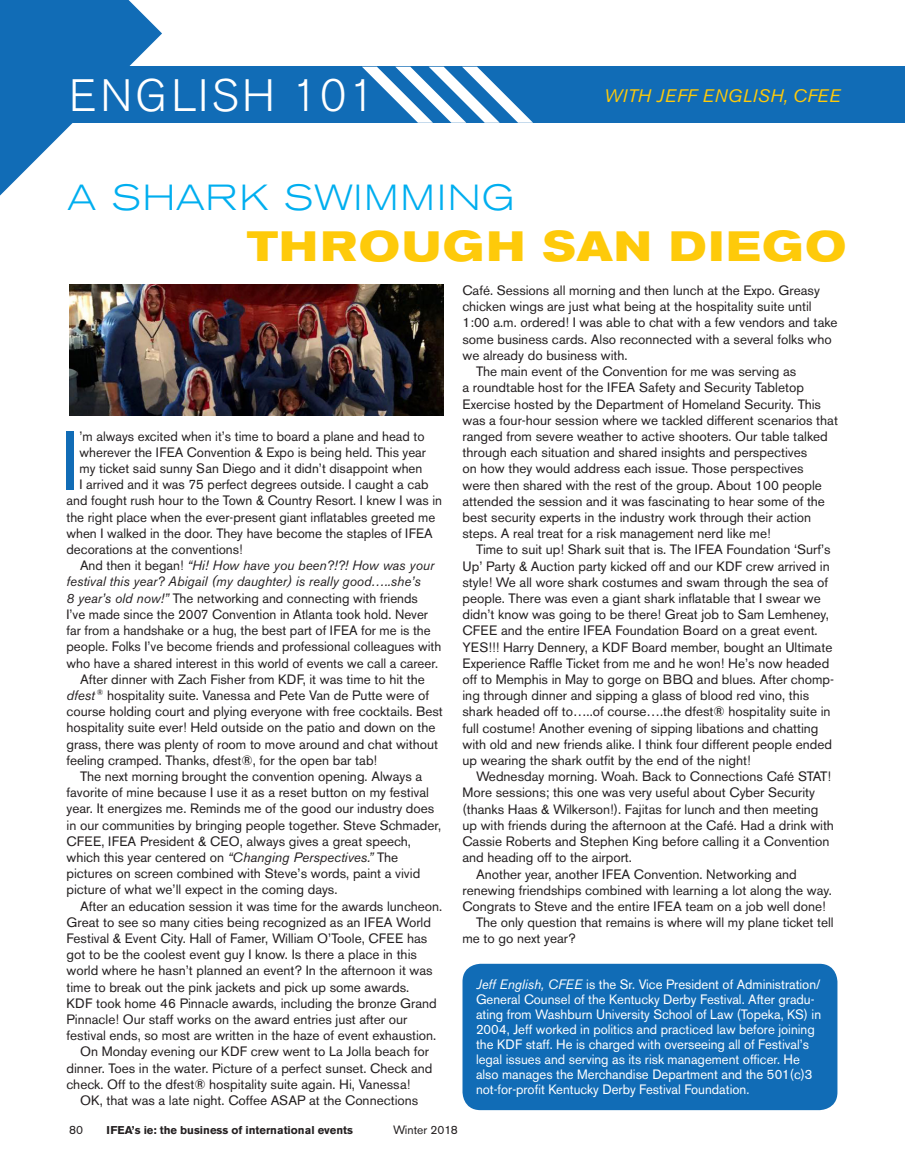
<style>
.page{position:relative;width:905px;height:1175px;background:#fff}
.page>*{position:absolute;margin:0;border:0;box-sizing:border-box;transform-origin:0 0}
.Body_Text_Black_Drop{font:82.35px "Akzidenz Grotesk BE";color:#116cb6}
.t1{font:300 45px "Akzidenz Grotesk BE";letter-spacing:.07em;color:#fff}
.t2{font:700 expanded 42px "Akzidenz Grotesk BE";letter-spacing:.05em;color:#feca0a}
.t3{font:300 expanded 36px "Akzidenz Grotesk BE";letter-spacing:.05em;color:#00aeef}
.t4{font:italic 18px "Akzidenz Grotesk BE";letter-spacing:.02em;color:#feca0a}
.Body_Text_Black{font:13.5px/16.2px "Akzidenz Grotesk BE";color:#231f20}
.t5{font:13.5px/15px "Akzidenz Grotesk BE";color:#fff}
.Body_Text_Black_Drop-2{font:13.5px "Akzidenz Grotesk BE";color:#231f20}
.Body_Text_Black_98{font:13.5px/16.2px "Akzidenz Grotesk BE";color:#231f20}
.t6{font:12px "Akzidenz Grotesk BE";color:#231f20}
.t7{font:700 11.25px "Akzidenz Grotesk BE";color:#231f20}
.s1{font-style:italic}
</style>
<div class="page">
<svg style="left:0;top:0;width:162px;height:195px"></svg>
<div style="left:0;top:67px;width:904px;height:56px;background:#116cb6"></div>
<svg style="left:362px;top:67px;width:171px;height:56px"></svg>
<div style="left:462px;top:963px;width:375px;height:147px;background:#116cb6;border-radius:18px"></div>
<img style="left:69px;top:285px;width:374px;height:131px">
<p class="t1" style="left:69px;top:70px;width:307px">ENGLISH 101</p>
<p class="t4" style="left:604px;top:85px;width:238px">WITH JEFF ENGLISH, CFEE</p>
<p class="t3" style="left:68px;top:177px;width:448px">A SHARK SWIMMING</p>
<p class="t2" style="left:247px;top:222px;width:600px">THROUGH SAN DIEGO</p>
<p class="Body_Text_Black_Drop" style="left:61px;top:411px;width:20px">I</p>
<p class="Body_Text_Black_Drop-2" style="left:80px;top:428px;width:346px">’m always excited when it’s time to board a plane and head to</p>
<p class="Body_Text_Black_Drop-2" style="left:80px;top:444px;width:348px">wherever the IFEA Convention &amp; Expo is being held. This year</p>
<p class="Body_Text_Black_Drop-2" style="left:80px;top:460px;width:344px">my ticket said sunny San Diego and it didn’t disappoint when</p>
<p class="Body_Text_Black_Drop-2" style="left:80px;top:476px;width:350px">I arrived and it was 75 perfect degrees outside. I caught a cab</p>
<p class="Body_Text_Black_Drop-2" style="left:67px;top:493px;width:377px">and fought rush hour to the Town &amp; Country Resort. I knew I was in</p>
<p class="Body_Text_Black_Drop-2" style="left:67px;top:509px;width:370px">the right place when the ever-present giant inflatables greeted me</p>
<p class="Body_Text_Black_Drop-2" style="left:67px;top:525px;width:368px">when I walked in the door. They have become the staples of IFEA</p>
<p class="Body_Text_Black_Drop-2" style="left:67px;top:541px;width:178px">decorations at the conventions!</p>
<p class="Body_Text_Black_98" style="left:67px;top:557px;width:376px;text-indent:14px">And then it began! <span class="s1">“Hi! How have you been?!?! How was your festival this year? Abigail (my daughter) is really good…..she’s<br>8 year’s old now!”</span> The networking and connecting with friends<br>I’ve made since the 2007 Convention in Atlanta took hold. Never far from a handshake or a hug, the best part of IFEA for me is the people. Folks I’ve become friends and professional colleagues with who have a shared interest in this world of events we call a career.</p>
<p class="Body_Text_Black" style="left:67px;top:671px;width:378px;text-indent:14px">After dinner with Zach Fisher from KDF, it was time to hit the <span class="s1">dfest</span> <sup>®</sup> hospitality suite. Vanessa and Pete Van de Putte were of course holding court and plying everyone with free cocktails. Best hospitality suite ever! Held outside on the patio and down on the grass, there was plenty of room to move around and chat without feeling cramped. Thanks, dfest®, for the open bar tab!</p>
<p class="Body_Text_Black" style="left:67px;top:768px;width:376px;text-indent:14px">The next morning brought the convention opening. Always a favorite of mine because I use it as a reset button on my festival year. It energizes me. Reminds me of the good our industry does in our communities by bringing people together. Steve Schmader, CFEE, IFEA President &amp; CEO, always gives a great speech, which this year centered on <span class="s1">“Changing Perspectives.”</span> The pictures on screen combined with Steve’s words, paint a vivid picture of what we’ll expect in the coming days.</p>
<p class="Body_Text_Black" style="left:67px;top:897px;width:377px;text-indent:14px">After an education session it was time for the awards luncheon.<br>Great to see so many cities being recognized as an IFEA World Festival &amp; Event City. Hall of Famer, William O’Toole, CFEE has got to be the coolest event guy I know. Is there a place in this world where he hasn’t planned an event? In the afternoon it was time to break out the pink jackets and pick up some awards.<br>KDF took home 46 Pinnacle awards, including the bronze Grand Pinnacle! Our staff works on the award entries just after our festival ends, so most are written in the haze of event exhaustion.</p>
<p class="Body_Text_Black" style="left:67px;top:1043px;width:367px;text-indent:14px">On Monday evening our KDF crew went to La Jolla beach for dinner. Toes in the water. Picture of a perfect sunset. Check and check. Off to the dfest® hospitality suite again. Hi, Vanessa!</p>
<p class="Body_Text_Black" style="left:80px;top:1092px;width:340px">OK, that was a late night. Coffee ASAP at the Connections</p>
<p class="Body_Text_Black" style="left:462px;top:282px;width:376px">Café. Sessions all morning and then lunch at the Expo. Greasy chicken wings are just what being at the hospitality suite until 1:00 a.m. ordered! I was able to chat with a few vendors and take some business cards. Also reconnected with a several folks who we already do business with.</p>
<p class="Body_Text_Black" style="left:462px;top:363px;width:377px;text-indent:14px">The main event of the Convention for me was serving as<br>a roundtable host for the IFEA Safety and Security Tabletop Exercise hosted by the Department of Homeland Security. This was a four-hour session where we tackled different scenarios that ranged from severe weather to active shooters. Our table talked through each situation and shared insights and perspectives<br>on how they would address each issue. Those perspectives<br>were then shared with the rest of the group. About 100 people attended the session and it was fascinating to hear some of the best security experts in the industry work through their action steps. A real treat for a risk management nerd like me!</p>
<p class="Body_Text_Black" style="left:462px;top:541px;width:373px;text-indent:14px">Time to suit up! Shark suit that is. The IFEA Foundation ‘Surf’s Up’ Party &amp; Auction party kicked off and our KDF crew arrived in style! We all wore shark costumes and swam through the sea of people. There was even a giant shark inflatable that I swear we didn’t know was going to be there! Great job to Sam Lemheney, CFEE and the entire IFEA Foundation Board on a great event.<br>YES!!! Harry Dennery, a KDF Board member, bought an Ultimate Experience Raffle Ticket from me and he won! He’s now headed off to Memphis in May to gorge on BBQ and blues. After chomp&shy;ing through dinner and sipping a glass of blood red vino, this shark headed off to…..of course….the dfest® hospitality suite in full costume! Another evening of sipping libations and chatting with old and new friends alike. I think four different people ended up wearing the shark outfit by the end of the night!</p>
<p class="Body_Text_Black" style="left:462px;top:768px;width:373px;text-indent:14px">Wednesday morning. Woah. Back to Connections Café STAT!<br>More sessions; this one was very useful about Cyber Security (thanks Haas &amp; Wilkerson!). Fajitas for lunch and then meeting up with friends during the afternoon at the Café. Had a drink with Cassie Roberts and Stephen King before calling it a Convention and heading off to the airport.</p>
<p class="Body_Text_Black" style="left:462px;top:865px;width:371px;text-indent:14px">Another year, another IFEA Convention. Networking and renewing friendships combined with learning a lot along the way.<br>Congrats to Steve and the entire IFEA team on a job well done!</p>
<p class="Body_Text_Black" style="left:462px;top:914px;width:373px;text-indent:14px">The only question that remains is where will my plane ticket tell me to go next year?</p>
<p class="t5" style="left:476px;top:976px;width:346px"><span class="s1">Jeff English, CFEE</span> is the Sr. Vice President of Administration/ General Counsel of the Kentucky Derby Festival. After gradu&shy;ating from Washburn University School of Law (Topeka, KS) in 2004, Jeff worked in politics and practiced law before joining the KDF staff. He is charged with overseeing all of Festival’s legal issues and serving as its risk management officer. He also manages the Merchandise Department and the 501(c)3 not-for-profit Kentucky Derby Festival Foundation.</p>
<p class="t6" style="left:69px;top:1123px;width:16px">80</p>
<p class="t7" style="left:107px;top:1124px;width:248px">IFEA’s ie: the business of international events</p>
<p class="t6" style="left:393px;top:1123px;width:66px">Winter 2018</p>
</div>
